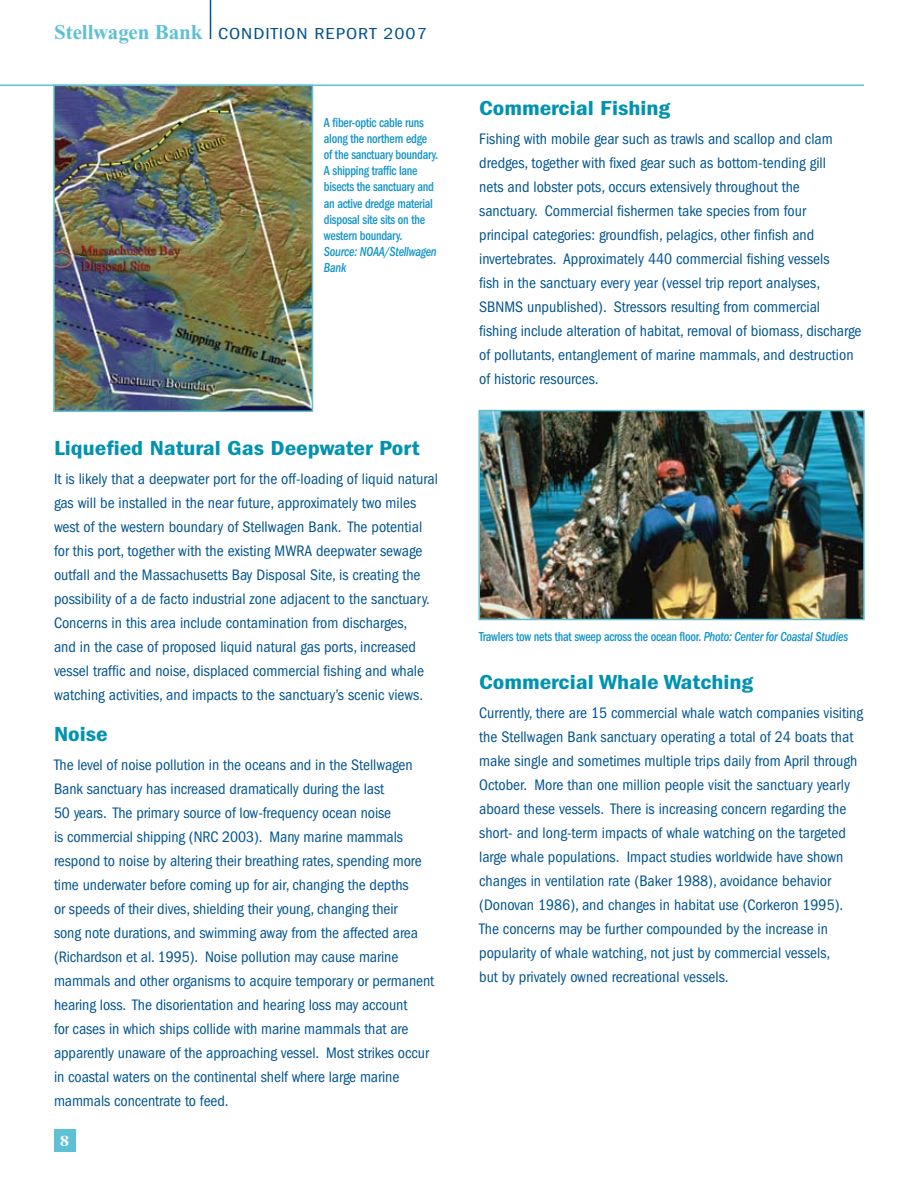
<style>
.page{position:relative;width:918px;height:1188px;background:#fff}
.page>*{position:absolute;margin:0;border:0;box-sizing:border-box;transform-origin:0 0}
.t1{font:600 condensed 21px "Franklin Gothic";color:#0093b1;scale:1.2 1}
.t2{font:condensed 16.5px "Franklin Gothic";letter-spacing:.05em;color:#00538e;scale:1.2 1}
.t3{font:condensed 15.75px/24px "Franklin Gothic";color:#00548f}
.t4{font:700 15px "Times";color:#fff;scale:1.2 1}
.t5{font:500 condensed 13.5px/16.2px "Franklin Gothic";letter-spacing:-.02em;color:#1093ca;scale:.9 1}
.t6{font:italic 500 condensed 13.5px/16.2px "Franklin Gothic";letter-spacing:-.02em;color:#1093ca;scale:.9 1}
.s1{font-family:"Times New Roman";font-weight:700;font-stretch:normal;font-size:21px;color:#5ec0d5}
.s2{font-style:italic}
</style>
<div class="page">
<hr style="left:210px;top:0;width:1px;height:39px;background:#00538e">
<div style="left:54px;top:1130px;width:21px;height:22px;background:#5ec0d5"></div>
<hr style="left:0;top:85px;width:864px;height:1px;background:#5ec0d5">
<img style="left:56px;top:88px;width:254px;height:321px">
<div style="left:53px;top:85px;width:260px;height:327px;border:2px solid #5ec0d5"></div>
<img style="left:481px;top:413px;width:381px;height:204px">
<div style="left:478px;top:410px;width:387px;height:210px;border:2px solid #5ec0d5"></div>
<p class="t2" style="left:54px;top:24px;width:312px"><span class="s1">Stellwagen Bank</span> CONDITION REPORT 2007</p>
<p class="t5" style="left:324px;top:114px;width:128px">A fiber-optic cable runs along the northern edge of the sanctuary boundary.<br>A shipping traffic lane bisects the sanctuary and an active dredge material disposal site sits on the western boundary.</p>
<p class="t6" style="left:324px;top:244px;width:127px">Source: NOAA/Stellwagen<br>Bank</p>
<h1 class="t1" style="left:54px;top:436px;width:306px">Liquefied Natural Gas Deepwater Port</h1>
<p class="t3" style="left:54px;top:467px;width:385px">It is likely that a deepwater port for the off-loading of liquid natural gas will be installed in the near future, approximately two miles west of the western boundary of Stellwagen Bank. The potential for this port, together with the existing MWRA deepwater sewage outfall and the Massachusetts Bay Disposal Site, is creating the possibility of a de facto industrial zone adjacent to the sanctuary.<br>Concerns in this area include contamination from discharges,<br>and in the case of proposed liquid natural gas ports, increased vessel traffic and noise, displaced commercial fishing and whale watching activities, and impacts to the sanctuary’s scenic views.</p>
<h1 class="t1" style="left:54px;top:722px;width:46px">Noise</h1>
<p class="t3" style="left:54px;top:753px;width:382px">The level of noise pollution in the oceans and in the Stellwagen Bank sanctuary has increased dramatically during the last<br>50 years. The primary source of low-frequency ocean noise<br>is commercial shipping (NRC 2003). Many marine mammals respond to noise by altering their breathing rates, spending more time underwater before coming up for air, changing the depths<br>or speeds of their dives, shielding their young, changing their<br>song note durations, and swimming away from the affected area (Richardson et al. 1995). Noise pollution may cause marine mammals and other organisms to acquire temporary or permanent hearing loss. The disorientation and hearing loss may account<br>for cases in which ships collide with marine mammals that are apparently unaware of the approaching vessel. Most strikes occur in coastal waters on the continental shelf where large marine mammals concentrate to feed.</p>
<p class="t4" style="left:60px;top:1131px;width:9px">8</p>
<h1 class="t1" style="left:479px;top:96px;width:161px">Commercial Fishing</h1>
<p class="t3" style="left:479px;top:126px;width:384px">Fishing with mobile gear such as trawls and scallop and clam dredges, together with fixed gear such as bottom-tending gill<br>nets and lobster pots, occurs extensively throughout the sanctuary. Commercial fishermen take species from four<br>principal categories: groundfish, pelagics, other finfish and invertebrates. Approximately 440 commercial fishing vessels<br>fish in the sanctuary every year (vessel trip report analyses, SBNMS unpublished). Stressors resulting from commercial fishing include alteration of habitat, removal of biomass, discharge of pollutants, entanglement of marine mammals, and destruction of historic resources.</p>
<p class="t5" style="left:479px;top:629px;width:411px">Trawlers tow nets that sweep across the ocean floor. <span class="s2">Photo: Center for Coastal Studies</span></p>
<h1 class="t1" style="left:479px;top:670px;width:230px">Commercial Whale Watching</h1>
<p class="t3" style="left:479px;top:700px;width:386px">Currently, there are 15 commercial whale watch companies visiting the Stellwagen Bank sanctuary operating a total of 24 boats that make single and sometimes multiple trips daily from April through October. More than one million people visit the sanctuary yearly aboard these vessels. There is increasing concern regarding the short- and long-term impacts of whale watching on the targeted large whale populations. Impact studies worldwide have shown changes in ventilation rate (Baker 1988), avoidance behavior (Donovan 1986), and changes in habitat use (Corkeron 1995).<br>The concerns may be further compounded by the increase in popularity of whale watching, not just by commercial vessels,<br>but by privately owned recreational vessels.</p>
</div>
